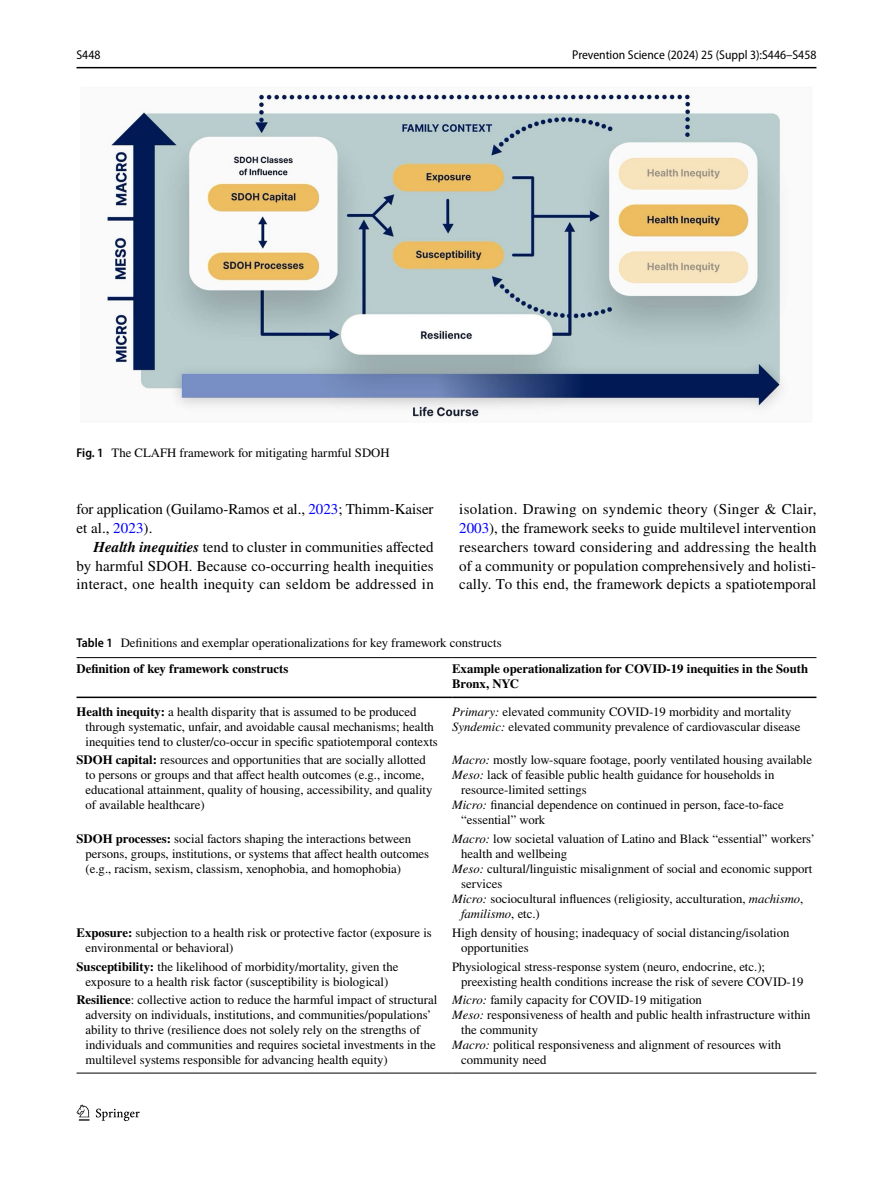
<style>
.page{position:relative;width:893px;height:1187px;background:#fff}
.page>*{position:absolute;margin:0;border:0;box-sizing:border-box;transform-origin:0 0}
.t1{font:15px/18.8px "STIX";letter-spacing:.01em;color:#000;text-align:justify}
.t2{font:12.75px/15px "STIX";color:#000}
.t3{font:700 12.75px/15px "STIX";color:#000}
.t4{font:semi-condensed 12.75px "Myriad Pro";color:#000}
.t5{font:italic 12.75px "STIX";color:#000}
.s1{font-family:"Myriad Pro";font-weight:600;font-stretch:semi-condensed}
.s2{color:#00f}
.s3{font-weight:700;font-style:italic}
.s4{font-weight:700}
.s5{font-style:italic}
.s6{font-style:normal}
</style>
<div class="page">
<hr style="left:77px;top:67px;width:739px;height:1px;background:#000">
<svg style="left:77px;top:1104px;width:12px;height:16px"></svg>
<svg style="left:96px;top:1108px;width:44px;height:12px"></svg>
<img style="left:103px;top:92px;width:681px;height:326px">
<hr style="left:77px;top:657px;width:375px;height:1px;background:#000">
<hr style="left:77px;top:696px;width:375px;height:2px;background:#000">
<hr style="left:452px;top:657px;width:364px;height:1px;background:#000">
<hr style="left:452px;top:696px;width:364px;height:2px;background:#000">
<hr style="left:77px;top:1072px;width:375px;height:1px;background:#000">
<hr style="left:452px;top:1072px;width:364px;height:1px;background:#000">
<p class="t4" style="left:77px;top:48px;width:25px">S448</p>
<p class="t4" style="left:572px;top:48px;width:246px">Prevention Science (2024) 25 (Suppl 3):S446–S458</p>
<p class="t2" style="left:77px;top:446px;width:315px"><span class="s1">Fig. 1</span> The CLAFH framework for mitigating harmful SDOH</p>
<p class="t1" style="left:77px;top:501px;width:359px">for application (Guilamo-Ramos et al., <span class="s2">2023</span>; Thimm-Kaiser et al., <span class="s2">2023</span>).</p>
<p class="t1" style="left:77px;top:538px;width:359px;text-indent:17px"><span class="s3">Health inequities</span> tend to cluster in communities affected by harmful SDOH. Because co-occurring health inequities interact, one health inequity can seldom be addressed in</p>
<p class="t1" style="left:459px;top:501px;width:359px">isolation. Drawing on syndemic theory (Singer &amp; Clair, <span class="s2">2003</span>), the framework seeks to guide multilevel intervention researchers toward considering and addressing the health of a community or population comprehensively and holisti&shy;cally. To this end, the framework depicts a spatiotemporal</p>
<p class="t2" style="left:77px;top:631px;width:427px;line-height:25.5px"><span class="s1">Table 1</span> Definitions and exemplar operationalizations for key framework constructs<br><span class="s4">Definition of key framework constructs</span></p>
<p class="t3" style="left:452px;top:660px;width:357px">Example operationalization for COVID-19 inequities in the South<br>Bronx, NYC</p>
<p class="t2" style="left:86px;top:704px;width:354px;text-indent:-9px"><span class="s4">Health inequity:</span> a health disparity that is assumed to be produced through systematic, unfair, and avoidable causal mechanisms; health inequities tend to cluster/co-occur in specific spatiotemporal contexts</p>
<p class="t2" style="left:452px;top:704px;width:350px"><span class="s5">Primary:</span> elevated community COVID-19 morbidity and mortality<br><span class="s5">Syndemic:</span> elevated community prevalence of cardiovascular disease</p>
<p class="t2" style="left:86px;top:753px;width:348px;text-indent:-9px"><span class="s4">SDOH capital:</span> resources and opportunities that are socially allotted to persons or groups and that affect health outcomes (e.g., income, educational attainment, quality of housing, accessibility, and quality of available healthcare)</p>
<p class="t2" style="left:452px;top:753px;width:361px"><span class="s5">Macro:</span> mostly low-square footage, poorly ventilated housing available</p>
<p class="t2" style="left:452px;top:768px;width:324px"><span class="s5">Meso:</span> lack of feasible public health guidance for households in</p>
<p class="t2" style="left:461px;top:783px;width:127px">resource-limited settings</p>
<p class="t2" style="left:452px;top:798px;width:333px"><span class="s5">Micro:</span> financial dependence on continued in person, face-to-face</p>
<p class="t2" style="left:461px;top:813px;width:86px">“essential” work</p>
<p class="t2" style="left:86px;top:832px;width:345px;text-indent:-9px"><span class="s4">SDOH processes:</span> social factors shaping the interactions between persons, groups, institutions, or systems that affect health outcomes (e.g., racism, sexism, classism, xenophobia, and homophobia)</p>
<p class="t2" style="left:452px;top:832px;width:364px"><span class="s5">Macro:</span> low societal valuation of Latino and Black “essential” workers’</p>
<p class="t2" style="left:461px;top:847px;width:108px">health and wellbeing</p>
<p class="t2" style="left:452px;top:862px;width:362px"><span class="s5">Meso:</span> cultural/linguistic misalignment of social and economic support</p>
<p class="t2" style="left:461px;top:877px;width:43px">services</p>
<p class="t2" style="left:452px;top:892px;width:353px"><span class="s5">Micro:</span> sociocultural influences (religiosity, acculturation, <span class="s5">machismo</span>,</p>
<p class="t5" style="left:461px;top:905px;width:80px">familismo<span class="s6">, etc.)</span></p>
<p class="t2" style="left:86px;top:925px;width:348px;text-indent:-9px"><span class="s4">Exposure:</span> subjection to a health risk or protective factor (exposure is environmental or behavioral)</p>
<p class="t2" style="left:461px;top:925px;width:330px;text-indent:-9px">High density of housing; inadequacy of social distancing/isolation opportunities</p>
<p class="t2" style="left:77px;top:959px;width:323px;text-align:center"><span class="s4">Susceptibility:</span> the likelihood of morbidity/mortality, given the exposure to a health risk factor (susceptibility is biological)</p>
<p class="t2" style="left:461px;top:959px;width:344px;text-indent:-9px">Physiological stress-response system (neuro, endocrine, etc.); preexisting health conditions increase the risk of severe COVID-19</p>
<p class="t2" style="left:86px;top:993px;width:353px;text-indent:-9px"><span class="s4">Resilience</span>: collective action to reduce the harmful impact of structural adversity on individuals, institutions, and communities/populations’ ability to thrive (resilience does not solely rely on the strengths of individuals and communities and requires societal investments in the multilevel systems responsible for advancing health equity)</p>
<p class="t2" style="left:452px;top:993px;width:251px"><span class="s5">Micro:</span> family capacity for COVID-19 mitigation</p>
<p class="t2" style="left:452px;top:1008px;width:360px"><span class="s5">Meso:</span> responsiveness of health and public health infrastructure within</p>
<p class="t2" style="left:461px;top:1023px;width:78px">the community</p>
<p class="t2" style="left:452px;top:1038px;width:331px"><span class="s5">Macro:</span> political responsiveness and alignment of resources with</p>
<p class="t2" style="left:461px;top:1053px;width:87px">community need</p>
</div>
